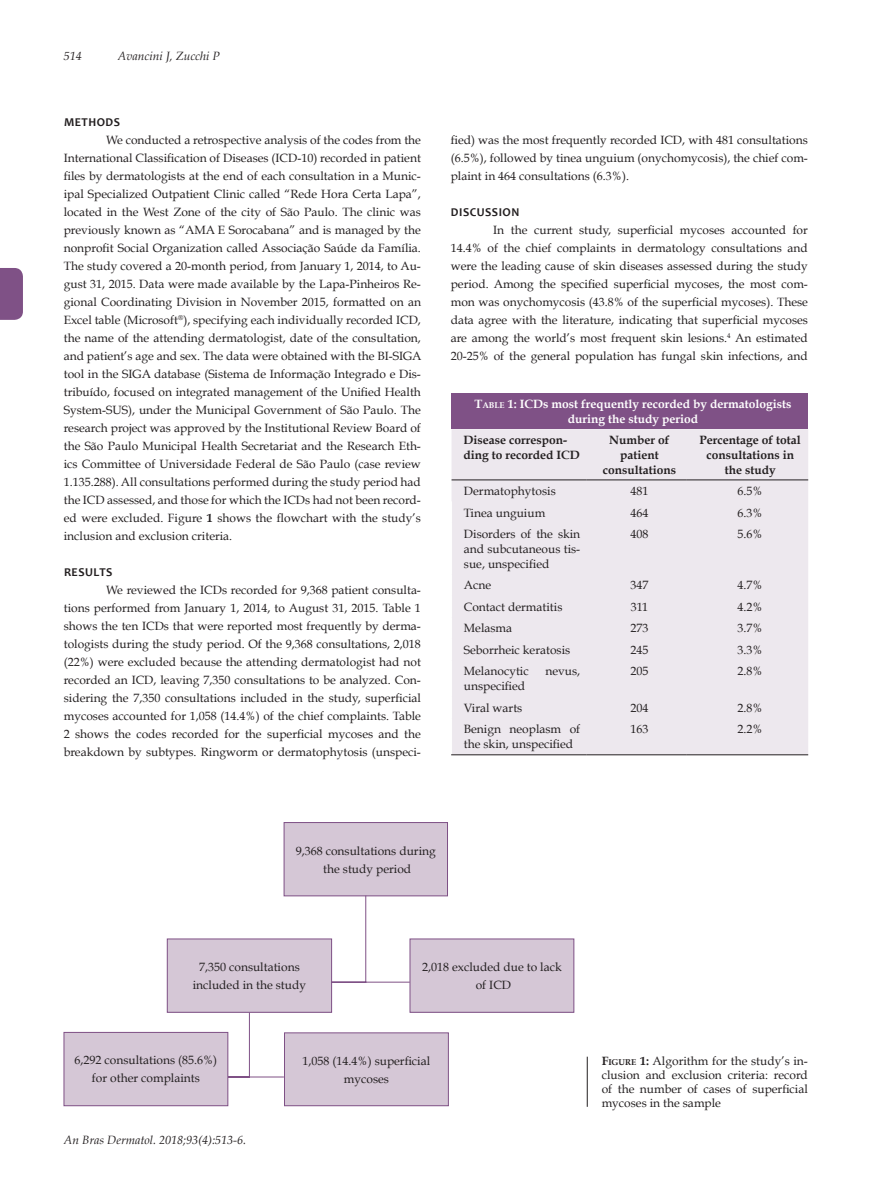
<style>
.page{position:relative;width:893px;height:1191px;background:#fff}
.page>*{position:absolute;margin:0;border:0;box-sizing:border-box;transform-origin:0 0}
.ABD-ING_-_2016_-_Fin{font:12px/18px "Book Antiqua";color:#231f20;text-align:justify}
.ABD-ING_-_2016{font:12px/18px "Book Antiqua";color:#231f20;text-align:justify}
.Tabela{font:12px/15px "Book Antiqua";color:#231f20;text-align:justify}
.Normal__Web{font:12px/13.8px "Book Antiqua";color:#231f20;text-align:justify}
.Tabela-2{font:700 12px/15px "Book Antiqua";color:#231f20;text-align:center}
.Tabela-3{font:700 12px/15px "Book Antiqua";color:#fff;text-align:center}
.t1{font:italic 12px "Book Antiqua";color:#231f20}
.ABD-PT_-_2016{font:700 12px "Candara";letter-spacing:.04em;color:#231f20}
.ABD-ING_-_2016-2{font:700 12px "Candara";letter-spacing:.04em;color:#231f20}
.s1{font-weight:700}
.s2{font-style:inherit}
.s3{font-size:8.4px}
.s4{font-weight:700;font-size:8.4px}
</style>
<div class="page">
<svg style="left:0;top:268px;width:23px;height:52px"></svg>
<div style="left:284px;top:822px;width:163px;height:74px;background:#d5c7d6"></div>
<div style="left:284px;top:822px;width:164px;height:74px;border:1px solid #7f5186"></div>
<div style="left:167px;top:939px;width:165px;height:73px;background:#d5c7d6"></div>
<div style="left:410px;top:939px;width:164px;height:73px;background:#d5c7d6"></div>
<div style="left:410px;top:938px;width:164px;height:74px;border:1px solid #7f5186"></div>
<div style="left:64px;top:1032px;width:164px;height:73px;background:#d5c7d6"></div>
<div style="left:64px;top:1032px;width:164px;height:74px;border:1px solid #7f5186"></div>
<div style="left:284px;top:1032px;width:164px;height:73px;background:#d5c7d6"></div>
<div style="left:284px;top:1032px;width:165px;height:74px;border:1px solid #7f5186"></div>
<svg style="left:331px;top:895px;width:79px;height:87px"></svg>
<svg style="left:228px;top:1012px;width:56px;height:65px"></svg>
<hr style="left:587px;top:1056px;width:1px;height:50px;background:#231f20">
<div style="left:452px;top:393px;width:356px;height:36px;background:#7f5186"></div>
<div style="left:452px;top:429px;width:356px;height:325px;background:#ede8ee"></div>
<hr style="left:452px;top:479px;width:135px;height:1px;background:#231f20">
<hr style="left:587px;top:479px;width:99px;height:1px;background:#231f20">
<hr style="left:686px;top:479px;width:122px;height:1px;background:#231f20">
<hr style="left:451px;top:754px;width:136px;height:1px;background:#231f20">
<hr style="left:587px;top:754px;width:99px;height:1px;background:#231f20">
<hr style="left:686px;top:754px;width:122px;height:1px;background:#231f20">
<p class="t1" style="left:64px;top:48px;width:19px">514</p>
<p class="t1" style="left:118px;top:48px;width:103px">Avancini J, Zucchi P</p>
<p class="ABD-ING_-_2016-2" style="left:64px;top:115px;width:58px">METHODS</p>
<p class="ABD-ING_-_2016_-_Fin" style="left:64px;top:131px;width:359px;text-indent:43px">We conducted a retrospective analysis of the codes from the International Classification of Diseases (ICD-10) recorded in patient files by dermatologists at the end of each consultation in a Munic&shy;ipal Specialized Outpatient Clinic called “Rede Hora Certa Lapa”, located in the West Zone of the city of São Paulo. The clinic was previously known as “AMA E Sorocabana” and is managed by the nonprofit Social Organization called Associação Saúde da Família.<br>The study covered a 20-month period, from January 1, 2014, to Au&shy;gust 31, 2015. Data were made available by the Lapa-Pinheiros Re&shy;gional Coordinating Division in November 2015, formatted on an Excel table (Microsoft<sup>®</sup>), specifying each individually recorded ICD, the name of the attending dermatologist, date of the consultation, and patient’s age and sex. The data were obtained with the BI-SIGA tool in the SIGA database (Sistema de Informação Integrado e Dis&shy;tribuído, focused on integrated management of the Unified Health System-SUS), under the Municipal Government of São Paulo. The research project was approved by the Institutional Review Board of the São Paulo Municipal Health Secretariat and the Research Eth&shy;ics Committee of Universidade Federal de São Paulo (case review 1.135.288). All consultations performed during the study period had the ICD assessed, and those for which the ICDs had not been record&shy;ed were excluded. Figure <span class="s1">1</span> shows the flowchart with the study’s inclusion and exclusion criteria.</p>
<p class="ABD-PT_-_2016" style="left:64px;top:565px;width:50px">RESULTS</p>
<p class="ABD-ING_-_2016_-_Fin" style="left:64px;top:581px;width:359px;text-indent:43px">We reviewed the ICDs recorded for 9,368 patient consulta&shy;tions performed from January 1, 2014, to August 31, 2015. Table 1 shows the ten ICDs that were reported most frequently by derma&shy;tologists during the study period. Of the 9,368 consultations, 2,018 (22%) were excluded because the attending dermatologist had not recorded an ICD, leaving 7,350 consultations to be analyzed. Con&shy;sidering the 7,350 consultations included in the study, superficial mycoses accounted for 1,058 (14.4%) of the chief complaints. Table 2 shows the codes recorded for the superficial mycoses and the breakdown by subtypes. Ringworm or dermatophytosis (unspeci-</p>
<p class="ABD-ING_-_2016_-_Fin" style="left:451px;top:131px;width:359px">fied) was the most frequently recorded ICD, with 481 consultations (6.5%), followed by tinea unguium (onychomycosis), the chief com&shy;plaint in 464 consultations (6.3%).</p>
<p class="ABD-PT_-_2016" style="left:451px;top:205px;width:70px">DISCUSSION</p>
<p class="ABD-ING_-_2016" style="left:451px;top:221px;width:359px;text-indent:43px">In the current study, superficial mycoses accounted for 14.4% of the chief complaints in dermatology consultations and were the leading cause of skin diseases assessed during the study period. Among the specified superficial mycoses, the most com&shy;mon was onychomycosis (43.8% of the superficial mycoses). These data agree with the literature, indicating that superficial mycoses are among the world’s most frequent skin lesions.<sup>4</sup> An estimated 20-25% of the general population has fungal skin infections, and</p>
<p class="Tabela-3" style="left:474px;top:397px;width:319px"><span class="s2">T</span><span class="s3">ABLE</span> <span class="s2">1:</span> ICDs most frequently recorded by dermatologists during the study period</p>
<p class="Tabela-2" style="left:463px;top:432px;width:118px;text-align:left">Disease correspon&shy;ding to recorded ICD</p>
<p class="Tabela-2" style="left:609px;top:432px;width:62px">Number of patient</p>
<p class="Tabela-2" style="left:603px;top:462px;width:75px">consultations</p>
<p class="Tabela-2" style="left:699px;top:432px;width:103px">Percentage of total consultations in the study</p>
<p class="Tabela" style="left:464px;top:483px;width:93px">Dermatophytosis</p>
<p class="Tabela" style="left:630px;top:483px;width:19px">481</p>
<p class="Tabela" style="left:738px;top:483px;width:27px">6.5%</p>
<p class="Tabela" style="left:464px;top:505px;width:83px">Tinea unguium</p>
<p class="Tabela" style="left:630px;top:505px;width:19px">464</p>
<p class="Tabela" style="left:738px;top:505px;width:27px">6.3%</p>
<p class="Tabela" style="left:464px;top:526px;width:118px">Disorders of the skin and subcutaneous tis&shy;sue, unspecified</p>
<p class="Tabela" style="left:630px;top:526px;width:19px">408</p>
<p class="Tabela" style="left:738px;top:526px;width:27px">5.6%</p>
<p class="Tabela" style="left:464px;top:578px;width:29px">Acne</p>
<p class="Tabela" style="left:630px;top:578px;width:19px">347</p>
<p class="Tabela" style="left:738px;top:578px;width:27px">4.7%</p>
<p class="Tabela" style="left:464px;top:599px;width:100px">Contact dermatitis</p>
<p class="Tabela" style="left:631px;top:599px;width:19px">311</p>
<p class="Tabela" style="left:738px;top:599px;width:27px">4.2%</p>
<p class="Tabela" style="left:464px;top:621px;width:50px">Melasma</p>
<p class="Tabela" style="left:630px;top:621px;width:19px">273</p>
<p class="Tabela" style="left:738px;top:621px;width:27px">3.7%</p>
<p class="Tabela" style="left:464px;top:642px;width:108px">Seborrheic keratosis</p>
<p class="Tabela" style="left:630px;top:642px;width:19px">245</p>
<p class="Tabela" style="left:738px;top:642px;width:27px">3.3%</p>
<p class="Tabela" style="left:464px;top:664px;width:66px">Melanocytic</p>
<p class="Tabela" style="left:545px;top:664px;width:36px">nevus,</p>
<p class="Tabela" style="left:464px;top:679px;width:63px">unspecified</p>
<p class="Tabela" style="left:630px;top:664px;width:19px">205</p>
<p class="Tabela" style="left:738px;top:664px;width:27px">2.8%</p>
<p class="Tabela" style="left:464px;top:700px;width:60px">Viral warts</p>
<p class="Tabela" style="left:630px;top:700px;width:19px">204</p>
<p class="Tabela" style="left:738px;top:700px;width:27px">2.8%</p>
<p class="Tabela" style="left:464px;top:722px;width:118px">Benign neoplasm of the skin, unspecified</p>
<p class="Tabela" style="left:630px;top:722px;width:19px">163</p>
<p class="Tabela" style="left:738px;top:722px;width:27px">2.2%</p>
<p class="ABD-ING_-_2016" style="left:296px;top:841px;width:142px">9,368 consultations during</p>
<p class="ABD-ING_-_2016" style="left:323px;top:859px;width:89px">the study period</p>
<p class="ABD-ING_-_2016" style="left:199px;top:958px;width:102px">7,350 consultations</p>
<p class="ABD-ING_-_2016" style="left:193px;top:976px;width:115px">included in the study</p>
<p class="ABD-ING_-_2016" style="left:422px;top:958px;width:141px">2,018 excluded due to lack</p>
<p class="ABD-ING_-_2016" style="left:476px;top:976px;width:37px">of ICD</p>
<p class="ABD-ING_-_2016" style="left:75px;top:1051px;width:144px">6,292 consultations (85.6%)</p>
<p class="ABD-ING_-_2016" style="left:92px;top:1069px;width:109px">for other complaints</p>
<p class="t1" style="left:64px;top:1132px;width:184px">An Bras Dermatol. 2018;93(4):513-6.</p>
<p class="ABD-ING_-_2016" style="left:303px;top:1051px;width:129px">1,058 (14.4%) superficial</p>
<p class="ABD-ING_-_2016" style="left:344px;top:1069px;width:47px">mycoses</p>
<p class="Normal__Web" style="left:602px;top:1054px;width:208px"><span class="s1">F</span><span class="s4">IGURE</span> <span class="s1">1:</span> Algorithm for the study’s in&shy;clusion and exclusion criteria: record of the number of cases of superficial mycoses in the sample</p>
</div>
